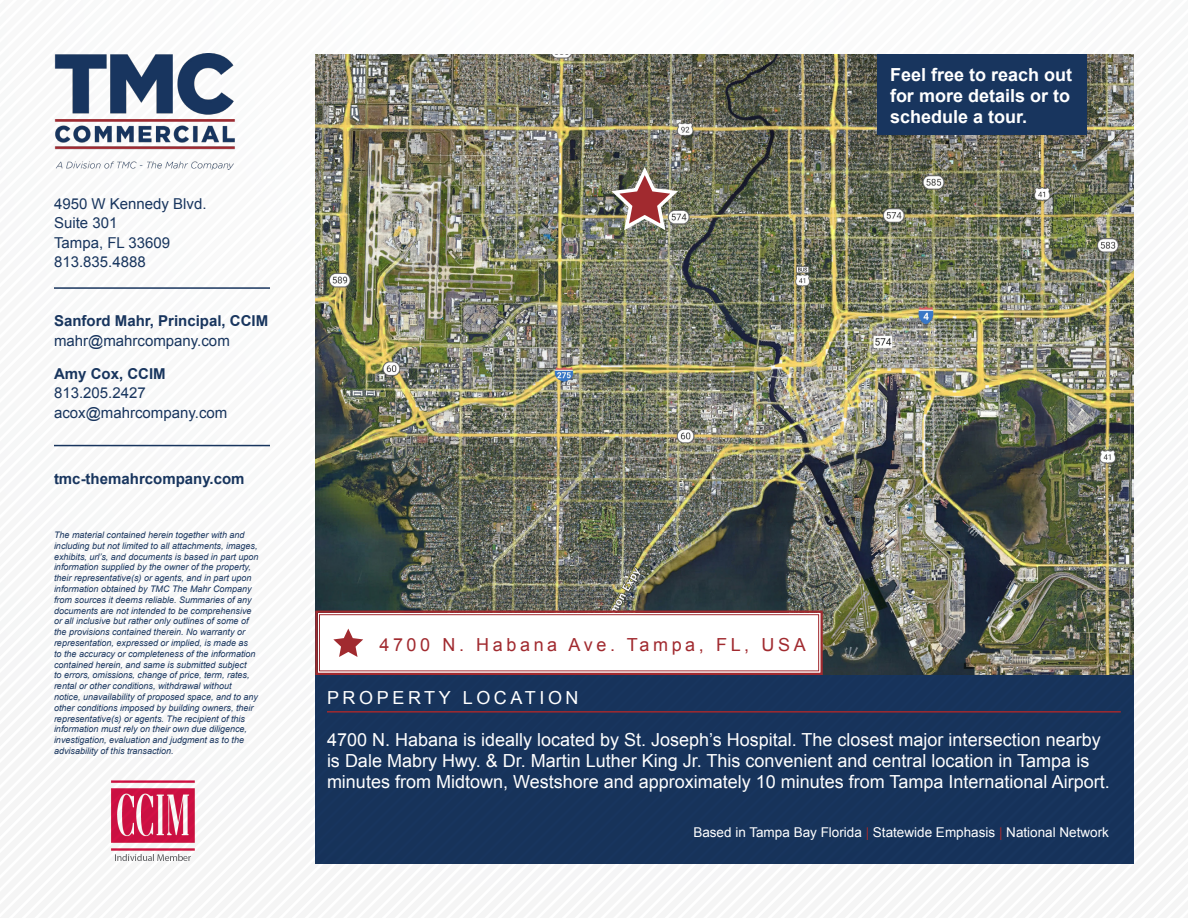
<style>
.page{position:relative;width:1188px;height:918px;background:#fff}
.page>*{position:absolute;margin:0;border:0;box-sizing:border-box;transform-origin:0 0}
.Subhead{font:18px/21px "Arial";color:#fff}
.Paragraph_Header{font:700 18px/21px "Arial";color:#fff;text-align:justify}
.Property_Callout{font:18px "Arial";letter-spacing:.2em;color:#a12a2f}
.Subhead-2{font:18px "Arial";letter-spacing:.2em;color:#fff}
.t1{font:15px "Arial";color:#18355e}
.t2{font:700 15px "Arial";color:#18355e}
.t3{font:13.5px "Arial";color:#fff}
.t4{font:italic 9px/10.8px "Arial";color:#18355e}
.s1{color:#a12a2f}
</style>
<div class="page">
<img style="left:315px;top:54px;width:819px;height:621px">
<div style="left:315px;top:675px;width:819px;height:189px;background:#18355e"></div>
<svg style="left:315px;top:609px;width:509px;height:66px"></svg>
<div style="left:319px;top:614px;width:500px;height:57px;border:1px solid #a12a2f"></div>
<img style="left:607px;top:166px;width:75px;height:68px">
<hr style="left:327px;top:711px;width:794px;height:2px;background:#a12a2f">
<div style="left:878px;top:54px;width:209px;height:81px;background:#18355e"></div>
<img style="left:54px;top:54px;width:181px;height:116px">
<hr style="left:54px;top:287px;width:216px;height:2px;background:#18355e">
<hr style="left:54px;top:445px;width:216px;height:1px;background:#18355e">
<img style="left:110px;top:780px;width:85px;height:81px">
<p class="t1" style="left:54px;top:193px;width:154px">4950 W Kennedy Blvd.</p>
<p class="t1" style="left:54px;top:213px;width:65px">Suite 301</p>
<p class="t1" style="left:54px;top:232px;width:118px">Tampa, FL 33609</p>
<p class="t1" style="left:54px;top:252px;width:93px">813.835.4888</p>
<p class="t2" style="left:54px;top:311px;width:216px">Sanford Mahr, Principal, CCIM</p>
<p class="t1" style="left:54px;top:331px;width:177px">mahr@mahrcompany.com</p>
<p class="t2" style="left:54px;top:364px;width:113px">Amy Cox, CCIM</p>
<p class="t1" style="left:54px;top:383px;width:93px">813.205.2427</p>
<p class="t1" style="left:54px;top:403px;width:175px">acox@mahrcompany.com</p>
<p class="t2" style="left:54px;top:469px;width:192px">tmc-themahrcompany.com</p>
<p class="t4" style="left:54px;top:530px;width:206px">The material contained herein together with and including but not limited to all attachments, images, exhibits, url’s, and documents is based in part upon information supplied by the owner of the property, their representative(s) or agents, and in part upon information obtained by TMC The Mahr Company from sources it deems reliable. Summaries of any documents are not intended to be comprehensive or all inclusive but rather only outlines of some of the provisions contained therein. No warranty or representation, expressed or implied, is made as<br>to the accuracy or completeness of the information contained herein, and same is submitted subject<br>to errors, omissions, change of price, term, rates, rental or other conditions, withdrawal without notice, unavailability of proposed space, and to any other conditions imposed by building owners, their representative(s) or agents. The recipient of this information must rely on their own due diligence, investigation, evaluation and judgment as to the advisability of this transaction.</p>
<p class="Paragraph_Header" style="left:890px;top:64px;width:184px">Feel free to reach out for more details or to schedule a tour.</p>
<p class="Property_Callout" style="left:379px;top:633px;width:428px">4700 N. Habana Ave. Tampa, FL, USA</p>
<p class="Subhead-2" style="left:327px;top:686px;width:253px">PROPERTY LOCATION</p>
<p class="Subhead" style="left:327px;top:729px;width:784px">4700 N. Habana is ideally located by St. Joseph’s Hospital. The closest major intersection nearby is Dale Mabry Hwy. &amp; Dr. Martin Luther King Jr. This convenient and central location in Tampa is minutes from Midtown, Westshore and approximately 10 minutes from Tampa International Airport.</p>
<p class="t3" style="left:693px;top:823px;width:417px">Based in Tampa Bay Florida <span class="s1">|</span> Statewide Emphasis <span class="s1">|</span> National Network</p>
</div>
